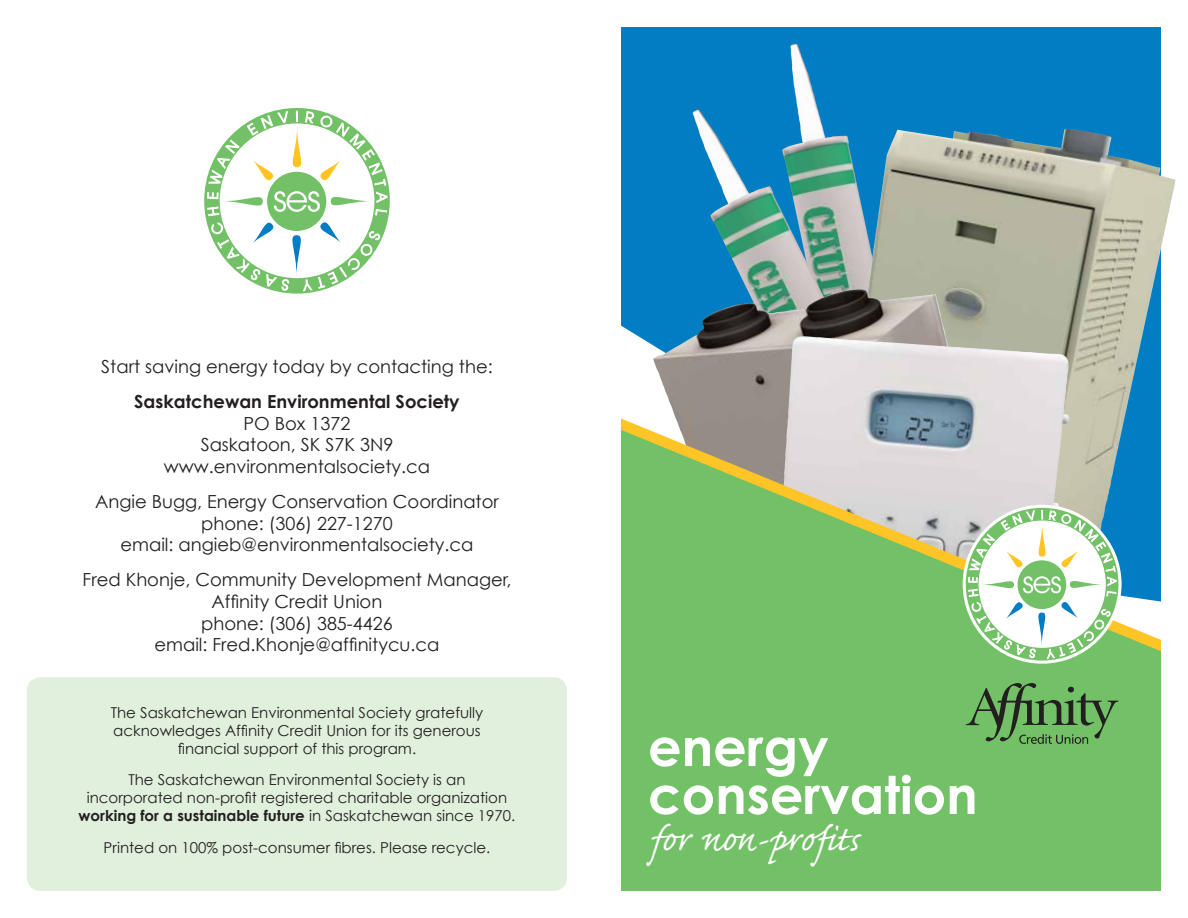
<style>
.page{position:relative;width:1188px;height:918px;background:#fff}
.page>*{position:absolute;margin:0;border:0;box-sizing:border-box;transform-origin:0 0}
.t1{font:700 52.5px/48px "Century Gothic";color:#fff}
.t2{font:45px "Caflisch Script Pro";color:#fff}
.t3{font:18px/21.6px "Century Gothic";color:#231f20;text-align:center}
.t4{font:700 18px "Century Gothic";color:#231f20}
.t5{font:15px/18px "Century Gothic";color:#231f20;text-align:center}
.s1{font-weight:700}
</style>
<div class="page">
<div style="left:27px;top:677px;width:540px;height:214px;background:#e0f0dc;border-radius:14px"></div>
<div style="left:621px;top:27px;width:540px;height:319px;background:#007dc3"></div>
<img style="left:782px;top:44px;width:140px;height:65px">
<img style="left:692px;top:109px;width:238px;height:180px">
<img style="left:836px;top:129px;width:340px;height:289px">
<img style="left:653px;top:289px;width:321px;height:129px">
<img style="left:777px;top:336px;width:294px;height:82px">
<svg style="left:207px;top:108px;width:181px;height:184px"></svg>
<svg style="left:621px;top:418px;width:540px;height:12px;background:#abb4b5"></svg>
<svg style="left:621px;top:430px;width:540px;height:461px;background:#81c177"></svg>
<svg style="left:966px;top:683px;width:152px;height:61px;background:#619e57"></svg>
<svg style="left:963px;top:505px;width:159px;height:159px"></svg>
<svg style="left:968px;top:508px;width:149px;height:151px"></svg>
<p class="t3" style="left:101px;top:356px;width:393px">Start saving energy today by contacting the:</p>
<p class="t4" style="left:134px;top:390px;width:327px">Saskatchewan Environmental Society</p>
<p class="t3" style="left:164px;top:412px;width:268px">PO Box 1372<br>Saskatoon, SK S7K 3N9 www.environmentalsociety.ca</p>
<p class="t3" style="left:95px;top:491px;width:405px">Angie Bugg, Energy Conservation Coordinator phone: (306) 227-1270<br>email: angieb@environmentalsociety.ca</p>
<p class="t3" style="left:83px;top:569px;width:430px">Fred Khonje, Community Development Manager,<br>Affinity Credit Union<br>phone: (306) 385-4426<br>email: Fred.Khonje@affinitycu.ca</p>
<p class="t5" style="left:111px;top:703px;width:374px">The Saskatchewan Environmental Society gratefully acknowledges Affinity Credit Union for its generous financial support of this program.</p>
<p class="t5" style="left:79px;top:771px;width:438px">The Saskatchewan Environmental Society is an incorporated non-profit registered charitable organization <span class="s1">working for a sustainable future</span> in Saskatchewan since 1970.</p>
<p class="t5" style="left:104px;top:838px;width:388px">Printed on 100% post-consumer fibres. Please recycle.</p>
<h1 class="t1" style="left:648px;top:722px;width:331px">energy conservation</h1>
<h2 class="t2" style="left:648px;top:816px;width:212px">for non-profits</h2>
</div>
